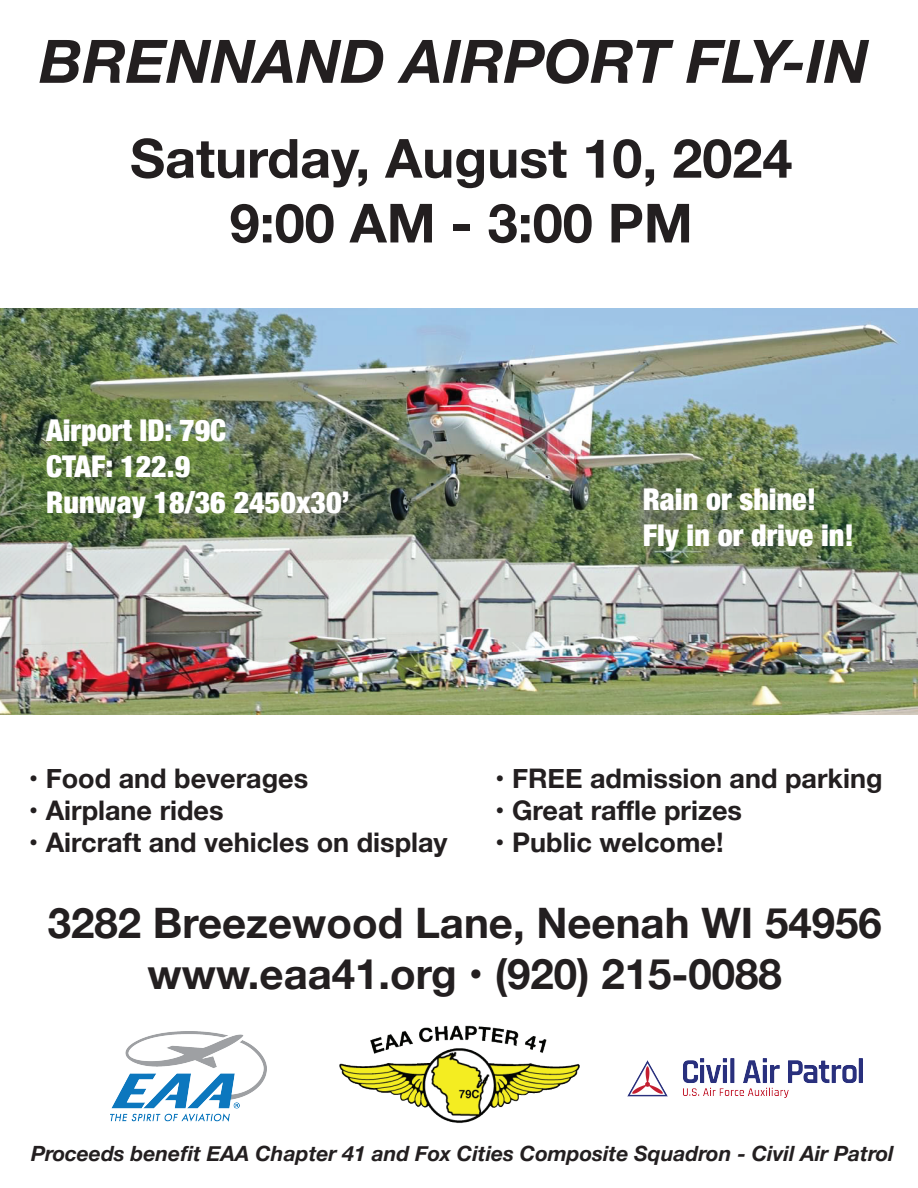
<style>
.page{position:relative;width:918px;height:1188px;background:#fff}
.page>*{position:absolute;margin:0;border:0;box-sizing:border-box;transform-origin:0 0}
.t1{font:italic 700 60px "Helvetica Neue";color:#231f20}
.t2{font:700 54px/64.8px "Helvetica Neue";color:#231f20;text-align:center}
.t3{font:700 42px/50.4px "Helvetica Neue";color:#231f20;text-align:center}
.t4{font:900 condensed 30px/36px "Helvetica Neue";color:#fff}
.t5{font:700 27px "Helvetica Neue";color:#231f20}
.t6{font:italic 700 21px "Helvetica Neue";color:#231f20}
</style>
<div class="page">
<img style="left:0;top:308px;width:917px;height:406px">
<img style="left:111px;top:1032px;width:155px;height:90px">
<img style="left:339px;top:1025px;width:240px;height:98px">
<img style="left:627px;top:1058px;width:235px;height:39px">
<h1 class="t1" style="left:40px;top:14px;width:830px">BRENNAND AIRPORT FLY-IN</h1>
<h2 class="t2" style="left:130px;top:127px;width:664px">Saturday, August 10, 2024<br>9:00 AM - 3:00 PM</h2>
<p class="t4" style="left:46px;top:411px;width:305px">Airport ID: 79C<br>CTAF: 122.9<br>Runway 18/36 2450x30’</p>
<p class="t4" style="left:643px;top:479px;width:213px">Rain or shine!<br>Fly in or drive in!</p>
<p class="t5" style="left:29px;top:757px;width:281px">• Food and beverages</p>
<p class="t5" style="left:29px;top:789px;width:196px">• Airplane rides</p>
<p class="t5" style="left:29px;top:822px;width:420px">• Aircraft and vehicles on display</p>
<p class="t5" style="left:495px;top:757px;width:389px">• FREE admission and parking</p>
<p class="t5" style="left:495px;top:789px;width:248px">• Great raffle prizes</p>
<p class="t5" style="left:495px;top:822px;width:230px">• Public welcome!</p>
<h3 class="t3" style="left:48px;top:899px;width:835px">3282 Breezewood Lane, Neenah WI 54956 www.eaa41.org • (920) 215-0088</h3>
<p class="t6" style="left:31px;top:1137px;width:864px">Proceeds benefit EAA Chapter 41 and Fox Cities Composite Squadron - Civil Air Patrol</p>
</div>
